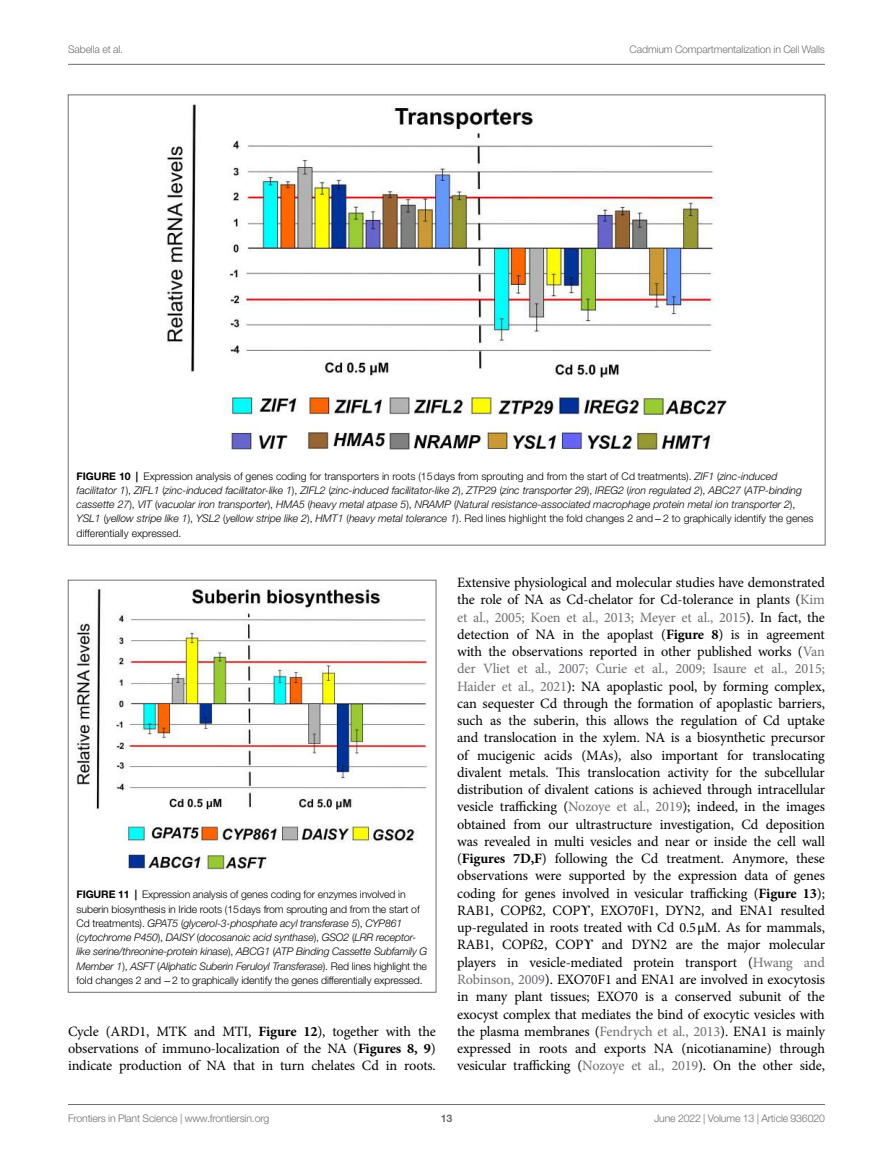
<style>
.page{position:relative;width:893px;height:1170px;background:#fff}
.page>*{position:absolute;margin:0;border:0;box-sizing:border-box;transform-origin:0 0}
.t1{font:14.25px/17.2px "Minion Pro";letter-spacing:-.01em;color:#000;text-align:justify}
.t2{font:italic 300 10.5px/14.2px "Helvetica Neue LT Std";color:#000}
.t3{font:300 10.5px/14.2px "Helvetica Neue LT Std";letter-spacing:-.01em;color:#000}
.t4{font:300 10.5px "Helvetica Neue LT Std";letter-spacing:-.015em;color:#6d6e71}
.t5{font:700 10.5px "Helvetica Neue LT Std";color:#6d6e71}
.s1{font-weight:700;font-style:normal}
.s2{font-style:normal}
.s3{font-family:"STIX General";font-weight:400;font-style:normal}
.s4{font-weight:700}
.s5{font-style:italic}
.s6{font-family:"STIX General";font-weight:400}
.s7{color:#6d6e71}
.s8{font-family:"STIX General"}
</style>
<div class="page">
<hr style="left:68px;top:64px;width:757px;height:1px;background:#6d6e71">
<hr style="left:68px;top:1104px;width:757px;height:1px;background:#6d6e71">
<img style="left:166px;top:104px;width:561px;height:346px">
<img style="left:77px;top:588px;width:351px;height:281px">
<div style="left:68px;top:580px;width:368px;height:412px;border:1px solid #6d6e71"></div>
<p class="t4" style="left:68px;top:42px;width:57px">Sabella et al.</p>
<p class="t4" style="left:630px;top:42px;width:197px">Cadmium Compartmentalization in Cell Walls</p>
<p class="t2" style="left:77px;top:468px;width:738px"><span class="s1">FIGURE 10 |</span> <span class="s2">Expression analysis of genes coding for transporters in roots (15days from sprouting and from the start of Cd treatments).</span> ZIF1 <span class="s2">(</span>zinc-induced facilitator 1<span class="s2">),</span> ZIFL1 <span class="s2">(</span>zinc-induced facilitator-like 1<span class="s2">),</span> ZIFL2 <span class="s2">(</span>zinc-induced facilitator-like 2<span class="s2">),</span> ZTP29 <span class="s2">(</span>zinc transporter 29<span class="s2">),</span> IREG2 <span class="s2">(</span>iron regulated 2<span class="s2">),</span> ABC27 <span class="s2">(</span>ATP-binding cassette 27<span class="s2">),</span> VIT <span class="s2">(</span>vacuolar iron transporter<span class="s2">),</span> HMA5 <span class="s2">(</span>heavy metal atpase 5<span class="s2">),</span> NRAMP <span class="s2">(</span>Natural resistance-associated macrophage protein metal ion transporter 2<span class="s2">), </span>YSL1 <span class="s2">(</span>yellow stripe like 1<span class="s2">),</span> YSL2 <span class="s2">(</span>yellow stripe like 2<span class="s2">),</span> HMT1 <span class="s2">(</span>heavy metal tolerance 1<span class="s2">). Red lines highlight the fold changes 2 and</span><span class="s3">−</span><span class="s2">2 to graphically identify the genes differentially expressed.</span></p>
<p class="t3" style="left:77px;top:887px;width:352px"><span class="s4">FIGURE 11 |</span> Expression analysis of genes coding for enzymes involved in suberin biosynthesis in Iride roots (15days from sprouting and from the start of Cd treatments). <span class="s5">GPAT5</span> (<span class="s5">glycerol-3-phosphate acyl transferase 5</span>), <span class="s5">CYP861 </span>(<span class="s5">cytochrome P450</span>), <span class="s5">DAISY</span> (<span class="s5">docosanoic acid synthase</span>), <span class="s5">GSO2</span> (<span class="s5">LRR receptor&shy;like serine/threonine-protein kinase</span>), <span class="s5">ABCG1</span> (<span class="s5">ATP Binding Cassette Subfamily G Member 1</span>), <span class="s5">ASFT</span> (<span class="s5">Aliphatic Suberin Feruloyl Transferase</span>). Red lines highlight the fold changes 2 and <span class="s6">−</span>2 to graphically identify the genes differentially expressed.</p>
<p class="t1" style="left:68px;top:1022px;width:369px">Cycle (ARD1, MTK and MTI, <span class="s4">Figure 12</span>), together with the observations of immuno-localization of the NA (<span class="s4">Figures 8, 9</span>) indicate production of NA that in turn chelates Cd in roots.</p>
<p class="t1" style="left:457px;top:574px;width:369px">Extensive physiological and molecular studies have demonstrated the role of NA as Cd-chelator for Cd-tolerance in plants (<span class="s7">Kim et al., 2005; Koen et al., 2013; Meyer et al., 2015</span>). In fact, the detection of NA in the apoplast (<span class="s4">Figure 8</span>) is in agreement with the observations reported in other published works (<span class="s7">Van der Vliet et al., 2007; Curie et al., 2009; Isaure et al., 2015; Haider et al., 2021</span>): NA apoplastic pool, by forming complex, can sequester Cd through the formation of apoplastic barriers, such as the suberin, this allows the regulation of Cd uptake and translocation in the xylem. NA is a biosynthetic precursor of mucigenic acids (MAs), also important for translocating divalent metals. This translocation activity for the subcellular distribution of divalent cations is achieved through intracellular vesicle trafficking (<span class="s7">Nozoye et al., 2019</span>); indeed, in the images obtained from our ultrastructure investigation, Cd deposition was revealed in multi vesicles and near or inside the cell wall (<span class="s4">Figures 7D,F</span>) following the Cd treatment. Anymore, these observations were supported by the expression data of genes coding for genes involved in vesicular trafficking (<span class="s4">Figure 13</span>); RAB1, COPß2, COP<span class="s8">ϒ</span>, EXO70F1, DYN2, and ENA1 resulted up-regulated in roots treated with Cd 0.5<span class="s8">μ</span>M. As for mammals, RAB1, COPß2, COP<span class="s8">ϒ</span> and DYN2 are the major molecular players in vesicle-mediated protein transport (<span class="s7">Hwang and Robinson, 2009</span>). EXO70F1 and ENA1 are involved in exocytosis in many plant tissues; EXO70 is a conserved subunit of the exocyst complex that mediates the bind of exocytic vesicles with the plasma membranes (<span class="s7">Fendrych et al., 2013</span>). ENA1 is mainly expressed in roots and exports NA (nicotianamine) through vesicular trafficking (<span class="s7">Nozoye et al., 2019</span>). On the other side,</p>
<p class="t4" style="left:68px;top:1111px;width:203px">Frontiers in Plant Science | www.frontiersin.org</p>
<p class="t5" style="left:441px;top:1111px;width:13px">13</p>
<p class="t4" style="left:654px;top:1111px;width:172px">June 2022 | Volume 13 | Article 936020</p>
</div>
